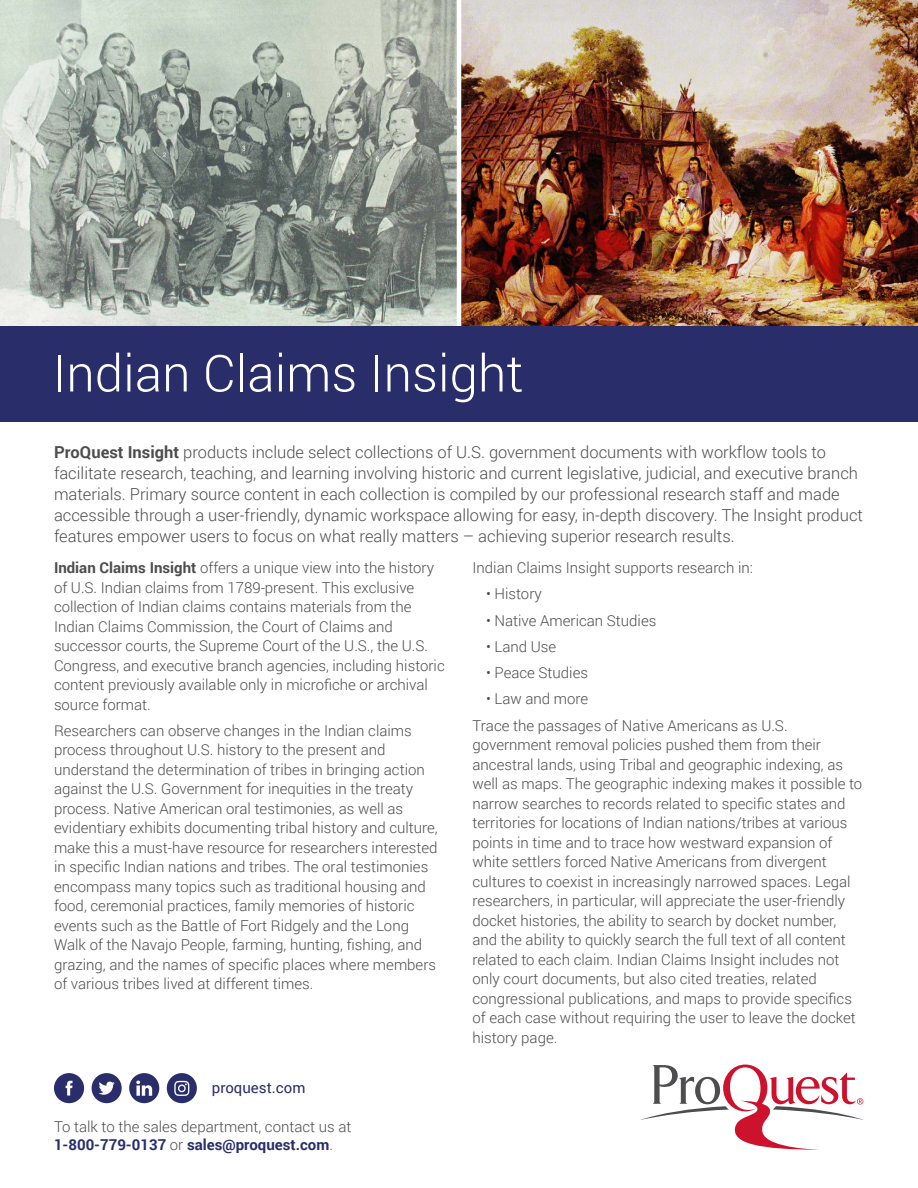
<style>
.page{position:relative;width:918px;height:1188px;background:#fff}
.page>*{position:absolute;margin:0;border:0;box-sizing:border-box;transform-origin:0 0}
.t1{font:300 51px "Roboto";color:#fff}
.t2{font:300 16.5px/21px "Roboto";color:#4d4d4f}
.t3{font:300 15px/19.5px "Roboto";color:#4d4d4f}
.t4{font:15px "Roboto";color:#292e6b}
.s1{font-weight:700}
.s2{font-weight:700;color:#292e6b}
</style>
<div class="page">
<img style="left:0;top:0;width:457px;height:326px">
<img style="left:461px;top:0;width:457px;height:326px">
<svg style="left:640px;top:1064px;width:224px;height:86px"></svg>
<div style="left:54px;top:1073px;width:30px;height:30px;background:#292e6b;border-radius:50%"></div>
<svg style="left:66px;top:1081px;width:7px;height:15px"></svg>
<div style="left:92px;top:1073px;width:30px;height:30px;background:#292e6b;border-radius:50%"></div>
<svg style="left:99px;top:1082px;width:16px;height:13px"></svg>
<div style="left:167px;top:1073px;width:30px;height:30px;background:#292e6b;border-radius:50%"></div>
<svg style="left:174px;top:1081px;width:15px;height:15px"></svg>
<div style="left:129px;top:1073px;width:30px;height:30px;background:#292e6b;border-radius:50%"></div>
<svg style="left:136px;top:1081px;width:16px;height:15px"></svg>
<div style="left:0;top:326px;width:918px;height:95px;background:#292e6b"></div>
<h1 class="t1" style="left:52px;top:338px;width:472px">Indian Claims Insight</h1>
<p class="t2" style="left:54px;top:441px;width:811px"><span class="s1">ProQuest Insight</span> products include select collections of U.S. government documents with workflow tools to facilitate research, teaching, and learning involving historic and current legislative, judicial, and executive branch materials. Primary source content in each collection is compiled by our professional research staff and made accessible through a user-friendly, dynamic workspace allowing for easy, in-depth discovery. The Insight product features empower users to focus on what really matters – achieving superior research results.</p>
<p class="t3" style="left:54px;top:557px;width:392px"><span class="s1">Indian Claims Insight</span> offers a unique view into the history of U.S. Indian claims from 1789-present. This exclusive collection of Indian claims contains materials from the Indian Claims Commission, the Court of Claims and successor courts, the Supreme Court of the U.S., the U.S.<br>Congress, and executive branch agencies, including historic content previously available only in microfiche or archival source format.</p>
<p class="t3" style="left:54px;top:720px;width:385px">Researchers can observe changes in the Indian claims process throughout U.S. history to the present and understand the determination of tribes in bringing action against the U.S. Government for inequities in the treaty process. Native American oral testimonies, as well as evidentiary exhibits documenting tribal history and culture, make this a must-have resource for researchers interested in specific Indian nations and tribes. The oral testimonies encompass many topics such as traditional housing and food, ceremonial practices, family memories of historic events such as the Battle of Fort Ridgely and the Long Walk of the Navajo People, farming, hunting, fishing, and grazing, and the names of specific places where members of various tribes lived at different times.</p>
<p class="t3" style="left:472px;top:557px;width:282px">Indian Claims Insight supports research in:</p>
<p class="t3" style="left:486px;top:584px;width:57px">• History</p>
<p class="t3" style="left:486px;top:610px;width:172px">• Native American Studies</p>
<p class="t3" style="left:486px;top:636px;width:72px">• Land Use</p>
<p class="t3" style="left:486px;top:662px;width:104px">• Peace Studies</p>
<p class="t3" style="left:472px;top:685px;width:317px;line-height:26.2px;text-indent:14px">• Law and more<br>Trace the passages of Native Americans as U.S.</p>
<p class="t3" style="left:472px;top:734px;width:391px">government removal policies pushed them from their ancestral lands, using Tribal and geographic indexing, as well as maps. The geographic indexing makes it possible to narrow searches to records related to specific states and territories for locations of Indian nations/tribes at various points in time and to trace how westward expansion of white settlers forced Native Americans from divergent cultures to coexist in increasingly narrowed spaces. Legal researchers, in particular, will appreciate the user-friendly docket histories, the ability to search by docket number, and the ability to quickly search the full text of all content related to each claim. Indian Claims Insight includes not only court documents, but also cited treaties, related congressional publications, and maps to provide specifics of each case without requiring the user to leave the docket history page.</p>
<p class="t4" style="left:212px;top:1077px;width:95px">proquest.com</p>
<p class="t3" style="left:54px;top:1117px;width:299px;line-height:18px">To talk to the sales department, contact us at<br><span class="s2">1-800-779-0137</span> or <span class="s2">sales@proquest.com</span>.</p>
</div>
